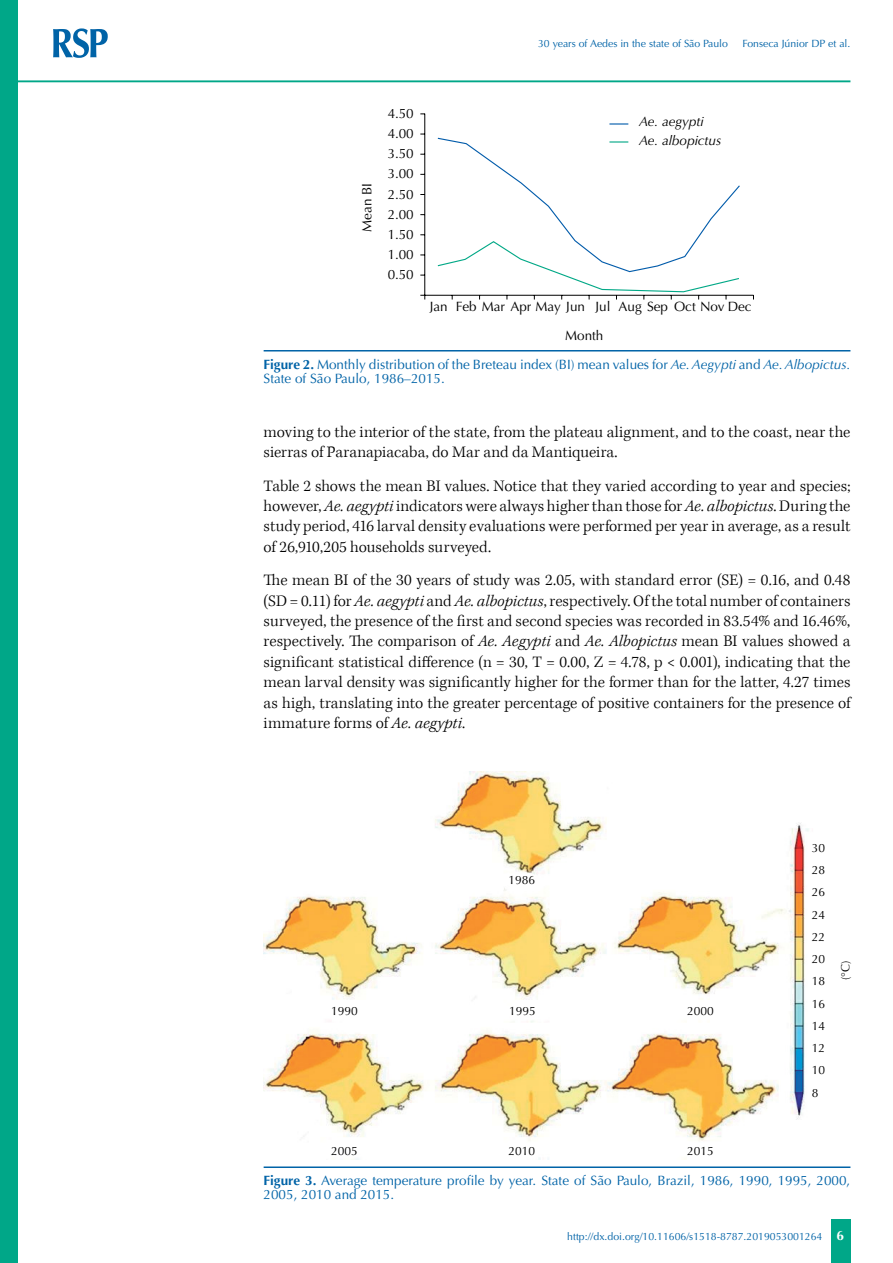
<style>
.page{position:relative;width:893px;height:1263px;background:#fff}
.page>*{position:absolute;margin:0;border:0;box-sizing:border-box;transform-origin:0 0}
.t1{font:300 16.5px/20.4px "Kepler Std";color:#000;text-align:justify}
.t2{font:13.5px/14.2px "Optima LT Std";color:#0063a7}
.t3{font:13.5px/20.2px "Optima";letter-spacing:-.005em;color:#000;text-align:justify}
.t4{font:italic 13.5px/18.8px "Optima";letter-spacing:-.005em;color:#000}
.t5{font:700 13.5px "Optima LT Std";color:#fff}
.t6{font:12px/22.2px "Optima LT Std";color:#000}
.t7{font:10.5px "Optima LT Std";color:#0063a7}
.s1{font-weight:700}
.s2{font-style:italic}
</style>
<div class="page">
<div style="left:831px;top:1220px;width:20px;height:43px;background:#00a788"></div>
<div style="left:0;top:0;width:18px;height:1263px;background:#00a788"></div>
<svg style="left:53px;top:28px;width:55px;height:30px"></svg>
<hr style="left:18px;top:80px;width:832px;height:2px;background:#00a788">
<hr style="left:264px;top:350px;width:586px;height:1px;background:#0063a7">
<hr style="left:425px;top:295px;width:328px;height:1px;background:#000">
<hr style="left:424px;top:114px;width:1px;height:181px;background:#000">
<svg style="left:437px;top:123px;width:303px;height:117px"></svg>
<svg style="left:436px;top:240px;width:304px;height:59px"></svg>
<hr style="left:264px;top:1166px;width:586px;height:2px;background:#0063a7">
<img style="left:264px;top:771px;width:545px;height:389px">
<p class="t7" style="left:538px;top:37px;width:191px">30 years of Aedes in the state of São Paulo</p>
<p class="t7" style="left:743px;top:37px;width:109px">Fonseca Júnior DP et al.</p>
<p class="t3" style="left:357px;top:232px;width:50px;rotate:-90deg">Mean BI</p>
<p class="t3" style="left:388px;top:103px;width:28px">4.50</p>
<p class="t3" style="left:388px;top:123px;width:28px">4.00</p>
<p class="t3" style="left:388px;top:144px;width:28px">3.50</p>
<p class="t3" style="left:388px;top:164px;width:28px">3.00</p>
<p class="t3" style="left:388px;top:184px;width:28px">2.50</p>
<p class="t3" style="left:388px;top:204px;width:28px">2.00</p>
<p class="t3" style="left:388px;top:224px;width:28px">1.50<br>1.00<br>0.50</p>
<p class="t4" style="left:639px;top:112px;width:84px">Ae. aegypti<br>Ae. albopictus</p>
<p class="t3" style="left:565px;top:292px;width:188px;line-height:28.7px;text-indent:-135px">Jan Feb Mar Apr May Jun Jul Aug Sep Oct Nov Dec<br>Month</p>
<p class="t2" style="left:264px;top:357px;width:588px"><span class="s1">Figure 2.</span> Monthly distribution of the Breteau index (BI) mean values for <span class="s2">Ae. Aegypti</span> and <span class="s2">Ae. Albopictus.<br></span>State of São Paulo, 1986–2015.</p>
<p class="t1" style="left:264px;top:422px;width:588px">moving to the interior of the state, from the plateau alignment, and to the coast, near the sierras of Paranapiacaba, do Mar and da Mantiqueira.</p>
<p class="t1" style="left:264px;top:476px;width:588px">Table 2 shows the mean BI values. Notice that they varied according to year and species; however, <span class="s2">Ae. aegypti</span> indicators were always higher than those for <span class="s2">Ae. albopictus</span>. During the study period, 416 larval density evaluations were performed per year in average, as a result of 26,910,205 households surveyed.</p>
<p class="t1" style="left:264px;top:570px;width:588px">The mean BI of the 30 years of study was 2.05, with standard error (SE) = 0.16, and 0.48 (SD = 0.11) for <span class="s2">Ae. aegypti</span> and <span class="s2">Ae. albopictus</span>, respectively. Of the total number of containers surveyed, the presence of the first and second species was recorded in 83.54% and 16.46%, respectively. The comparison of <span class="s2">Ae. Aegypti</span> and <span class="s2">Ae. Albopictus</span> mean BI values showed a significant statistical difference (n = 30, T = 0.00, Z = 4.78, p &lt; 0.001), indicating that the mean larval density was significantly higher for the former than for the latter, 4.27 times as high, translating into the greater percentage of positive containers for the presence of immature forms of <span class="s2">Ae. aegypti</span>.</p>
<p class="t6" style="left:508px;top:869px;width:28px">1986</p>
<p class="t6" style="left:812px;top:837px;width:15px">30<br>28</p>
<p class="t6" style="left:812px;top:881px;width:15px">26</p>
<p class="t6" style="left:812px;top:904px;width:15px">24</p>
<p class="t6" style="left:812px;top:926px;width:15px">22</p>
<p class="t6" style="left:812px;top:948px;width:15px">20</p>
<p class="t6" style="left:812px;top:970px;width:15px">18</p>
<p class="t6" style="left:834px;top:980px;width:21px;rotate:-90deg">(°C)</p>
<p class="t6" style="left:331px;top:1000px;width:28px">1990</p>
<p class="t6" style="left:509px;top:1000px;width:28px">1995</p>
<p class="t6" style="left:687px;top:1000px;width:28px">2000</p>
<p class="t6" style="left:812px;top:993px;width:15px">16</p>
<p class="t6" style="left:812px;top:1015px;width:15px">14</p>
<p class="t6" style="left:812px;top:1037px;width:15px">12</p>
<p class="t6" style="left:812px;top:1059px;width:15px">10<br>8</p>
<p class="t6" style="left:331px;top:1139px;width:28px">2005</p>
<p class="t6" style="left:508px;top:1139px;width:28px">2010</p>
<p class="t6" style="left:687px;top:1139px;width:28px">2015</p>
<p class="t2" style="left:264px;top:1173px;width:588px"><span class="s1">Figure 3.</span> Average temperature profile by year. State of São Paulo, Brazil, 1986, 1990, 1995, 2000,<br>2005, 2010 and 2015.</p>
<p class="t7" style="left:567px;top:1230px;width:257px">http://dx.doi.org/10.11606/s1518-8787.2019053001264</p>
<p class="t5" style="left:836px;top:1228px;width:9px">6</p>
</div>
